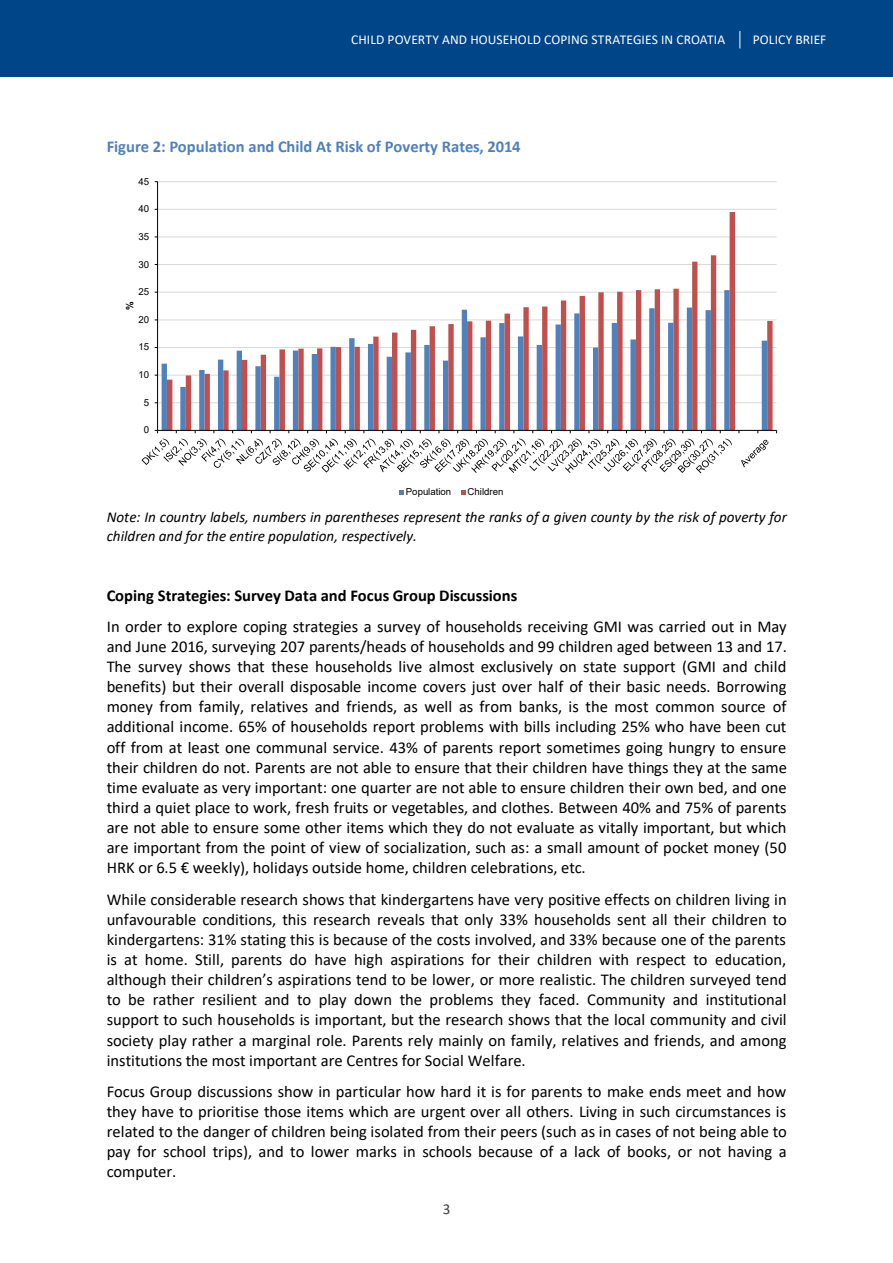
<style>
.page{position:relative;width:893px;height:1263px;background:#fff}
.page>*{position:absolute;margin:0;border:0;box-sizing:border-box;transform-origin:0 0}
.t1{font:16.5px/20.1px "Calibri";color:#000;text-align:justify}
.t2{font:700 16.5px "Calibri";color:#4f81bd}
.t3{font:700 16.5px "Calibri";color:#000}
.t4{font:italic 15.15px/18.3px "Calibri";color:#000}
.t5{font:15.15px "Calibri";color:#404040}
.t6{font:13.5px "Calibri";letter-spacing:.01em;color:#fff}
.t7{font:9.6px "Arial";letter-spacing:-.005em;color:#000}
.t8{font:700 9.6px "Arial";color:#000}
</style>
<div class="page">
<div style="left:0;top:0;width:893px;height:76px;background:#004588"></div>
<svg style="left:739px;top:31px;width:1px;height:17px"></svg>
<hr style="left:158px;top:402px;width:619px;height:1px;background:#d9d9d9">
<hr style="left:158px;top:375px;width:619px;height:1px;background:#d9d9d9">
<hr style="left:158px;top:347px;width:619px;height:1px;background:#d9d9d9">
<hr style="left:158px;top:319px;width:619px;height:1px;background:#d9d9d9">
<hr style="left:158px;top:292px;width:619px;height:1px;background:#d9d9d9">
<hr style="left:158px;top:264px;width:619px;height:1px;background:#d9d9d9">
<hr style="left:158px;top:236px;width:619px;height:1px;background:#d9d9d9">
<hr style="left:158px;top:209px;width:619px;height:1px;background:#d9d9d9">
<hr style="left:158px;top:181px;width:619px;height:1px;background:#d9d9d9">
<svg style="left:167px;top:212px;width:605px;height:218px"></svg>
<hr style="left:157px;top:182px;width:1px;height:248px;background:#000">
<hr style="left:158px;top:430px;width:619px;height:1px;background:#000">
<svg style="left:141px;top:439px;width:591px;height:34px"></svg>
<svg style="left:741px;top:440px;width:27px;height:27px"></svg>
<svg style="left:399px;top:490px;width:5px;height:4px"></svg>
<svg style="left:461px;top:490px;width:5px;height:4px"></svg>
<p class="t6" style="left:351px;top:30px;width:376px">CHILD POVERTY AND HOUSEHOLD COPING STRATEGIES IN CROATIA</p>
<p class="t6" style="left:753px;top:30px;width:75px">POLICY BRIEF</p>
<p class="t2" style="left:107px;top:135px;width:415px">Figure 2: Population and Child At Risk of Poverty Rates, 2014</p>
<p class="t7" style="left:139px;top:175px;width:12px">45</p>
<p class="t7" style="left:139px;top:202px;width:12px">40</p>
<p class="t7" style="left:139px;top:230px;width:12px">35</p>
<p class="t7" style="left:139px;top:258px;width:12px">30</p>
<p class="t7" style="left:139px;top:285px;width:12px">25</p>
<p class="t8" style="left:123px;top:310px;width:10px;rotate:-90deg">%</p>
<p class="t7" style="left:139px;top:313px;width:12px">20</p>
<p class="t7" style="left:139px;top:340px;width:12px">15</p>
<p class="t7" style="left:139px;top:368px;width:12px">10</p>
<p class="t7" style="left:144px;top:396px;width:7px">5</p>
<p class="t7" style="left:144px;top:423px;width:7px">0</p>
<p class="t7" style="left:406px;top:485px;width:47px">Population</p>
<p class="t7" style="left:468px;top:485px;width:37px">Children</p>
<p class="t4" style="left:107px;top:507px;width:682px">Note: In country labels, numbers in parentheses represent the ranks of a given county by the risk of poverty for children and for the entire population, respectively.</p>
<p class="t3" style="left:107px;top:583px;width:412px">Coping Strategies: Survey Data and Focus Group Discussions</p>
<p class="t1" style="left:107px;top:616px;width:682px">In order to explore coping strategies a survey of households receiving GMI was carried out in May and June 2016, surveying 207 parents/heads of households and 99 children aged between 13 and 17.<br>The survey shows that these households live almost exclusively on state support (GMI and child benefits) but their overall disposable income covers just over half of their basic needs. Borrowing money from family, relatives and friends, as well as from banks, is the most common source of additional income. 65% of households report problems with bills including 25% who have been cut off from at least one communal service. 43% of parents report sometimes going hungry to ensure their children do not. Parents are not able to ensure that their children have things they at the same time evaluate as very important: one quarter are not able to ensure children their own bed, and one third a quiet place to work, fresh fruits or vegetables, and clothes. Between 40% and 75% of parents are not able to ensure some other items which they do not evaluate as vitally important, but which are important from the point of view of socialization, such as: a small amount of pocket money (50<br>HRK or 6.5 € weekly), holidays outside home, children celebrations, etc.</p>
<p class="t1" style="left:107px;top:888px;width:682px">While considerable research shows that kindergartens have very positive effects on children living in unfavourable conditions, this research reveals that only 33% households sent all their children to kindergartens: 31% stating this is because of the costs involved, and 33% because one of the parents is at home. Still, parents do have high aspirations for their children with respect to education, although their children’s aspirations tend to be lower, or more realistic. The children surveyed tend to be rather resilient and to play down the problems they faced. Community and institutional support to such households is important, but the research shows that the local community and civil society play rather a marginal role. Parents rely mainly on family, relatives and friends, and among institutions the most important are Centres for Social Welfare.</p>
<p class="t1" style="left:107px;top:1081px;width:682px">Focus Group discussions show in particular how hard it is for parents to make ends meet and how they have to prioritise those items which are urgent over all others. Living in such circumstances is related to the danger of children being isolated from their peers (such as in cases of not being able to pay for school trips), and to lower marks in schools because of a lack of books, or not having a computer.</p>
<p class="t5" style="left:443px;top:1198px;width:9px">3</p>
</div>
